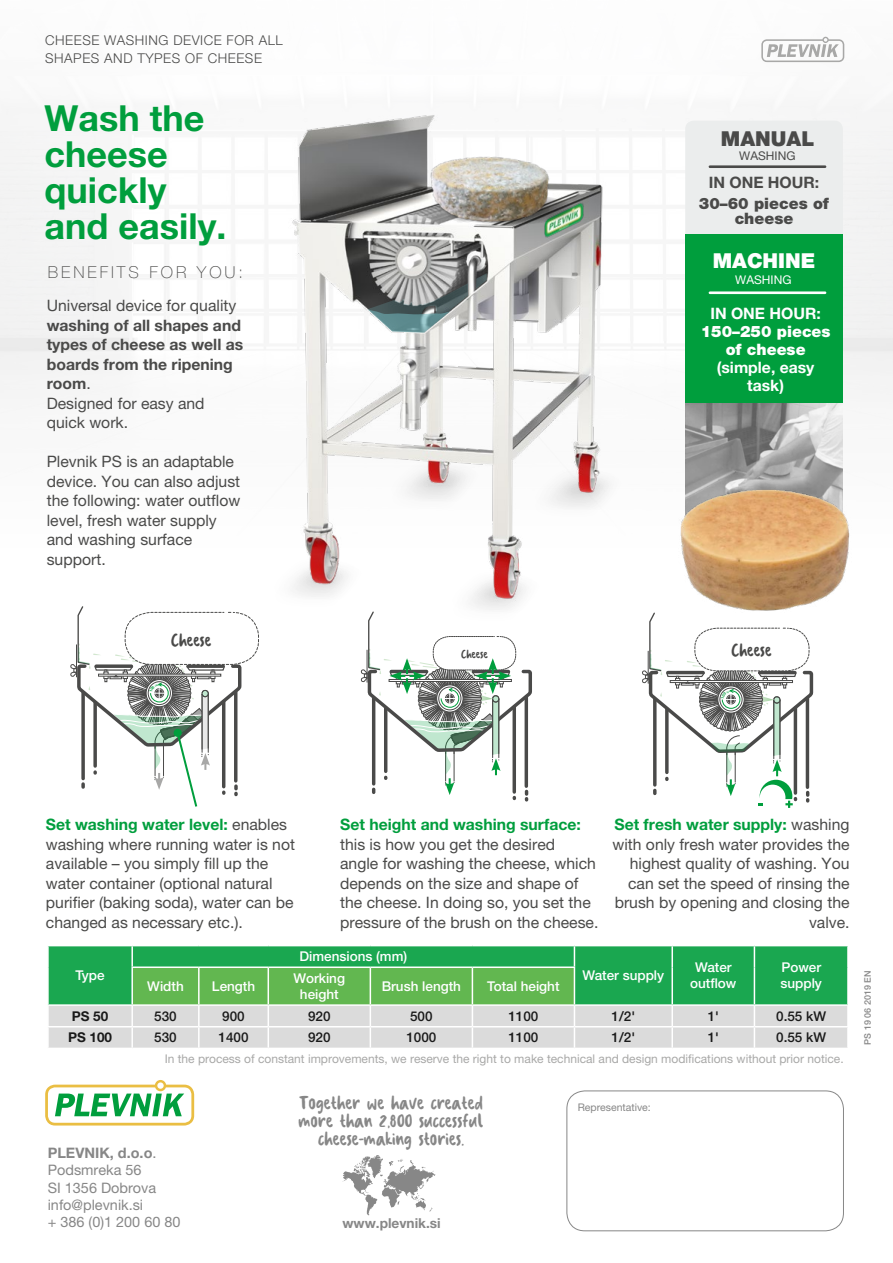
<style>
.page{position:relative;width:893px;height:1263px;background:#fff}
.page>*{position:absolute;margin:0;border:0;box-sizing:border-box;transform-origin:0 0}
.t1{font:700 36px/36px "Helvetica Neue LT Pro";color:#009e3d}
.t2{font:900 20.55px "Helvetica Neue LT Pro";color:#fff}
.t3{font:900 20.55px "Helvetica Neue LT Pro";color:#4a4a49}
.t4{font:19.5px/18.1px "Sookie";color:#878787;text-align:center}
.t5{font:18.15px "Sookie";color:#4a4a49}
.t6{font:100 16.5px "Helvetica Neue LT Pro";letter-spacing:.18em;color:#4a4a49}
.t7{font:15.75px/19.5px "Helvetica Neue LT Pro";color:#4a4a49}
.t8{font:700 15.75px/19.5px "Helvetica Neue LT Pro";color:#4a4a49}
.t9{font:700 15.75px "Helvetica Neue LT Pro";color:#009e3d}
.t10{font:700 15.75px/18px "Helvetica Neue LT Pro";color:#fff;text-align:center}
.t11{font:900 15.75px/18px "Helvetica Neue LT Pro";color:#fff;text-align:center}
.t12{font:900 15.75px/15px "Helvetica Neue LT Pro";color:#4a4a49;text-align:center}
.t13{font:14.4px/17.4px "Helvetica Neue LT Pro";color:#878787}
.t14{font:700 13.65px "Helvetica Neue LT Pro";color:#878787}
.t15{font:500 13.5px/16.2px "Helvetica Neue LT Pro";color:#fff;text-align:center}
.t16{font:500 13.5px "Helvetica Neue LT Pro";color:#000}
.t17{font:300 13.5px/18px "Helvetica Neue LT Pro";letter-spacing:.04em;color:#4a4a49}
.t18{font:700 13.5px "Helvetica Neue LT Pro";color:#000}
.t19{font:12px "Helvetica Neue LT Pro";color:#a8a8a7}
.t20{font:12px "Helvetica Neue LT Pro";color:#4a4a49}
.t21{font:12px "Helvetica Neue LT Pro";color:#fff}
.t22{font:12px "Sookie";color:#4a4a49}
.t23{font:10.5px "Helvetica Neue LT Pro";color:#878787}
.t24{font:500 9px "Helvetica Neue LT Pro";color:#878787}
.s1{font-weight:400}
.s2{font-weight:700;color:#009e3d}
.s3{font-weight:700}
</style>
<div class="page">
<hr style="left:130px;top:131px;width:599px;height:3px;background:#c6c6c6">
<hr style="left:130px;top:170px;width:599px;height:3px;background:#c6c6c6">
<hr style="left:130px;top:205px;width:599px;height:3px;background:#c6c6c6">
<hr style="left:130px;top:239px;width:599px;height:4px;background:#f6f6f6">
<hr style="left:130px;top:274px;width:599px;height:3px;background:#c6c6c6">
<hr style="left:130px;top:309px;width:599px;height:3px;background:#c6c6c6">
<hr style="left:130px;top:343px;width:599px;height:4px;background:#f6f6f6">
<svg style="left:164px;top:130px;width:8px;height:219px"></svg>
<svg style="left:197px;top:131px;width:8px;height:218px"></svg>
<svg style="left:230px;top:131px;width:8px;height:218px"></svg>
<svg style="left:263px;top:131px;width:8px;height:218px"></svg>
<svg style="left:627px;top:125px;width:8px;height:218px"></svg>
<svg style="left:660px;top:125px;width:8px;height:218px"></svg>
<div style="left:126px;top:130px;width:8px;height:219px;background:#f6f6f6"></div>
<svg style="left:761px;top:37px;width:83px;height:25px"></svg>
<svg style="left:342px;top:1155px;width:93px;height:60px"></svg>
<svg style="left:45px;top:1080px;width:149px;height:45px"></svg>
<div style="left:567px;top:1091px;width:277px;height:140px;border:1px solid #878787;border-radius:18px"></div>
<img style="left:685px;top:402px;width:158px;height:85px">
<div style="left:685px;top:121px;width:158px;height:113px;background:#ebeded"></div>
<div style="left:685px;top:234px;width:158px;height:168px;background:#009e3d"></div>
<hr style="left:710px;top:165px;width:115px;height:3px;background:#4a4a49">
<hr style="left:710px;top:291px;width:115px;height:3px;background:#fff">
<img style="left:678px;top:487px;width:173px;height:124px">
<svg style="left:48px;top:946px;width:800px;height:102px;background:#82c492"></svg>
<hr style="left:847px;top:1027px;width:2px;height:21px;background:#fff">
<svg style="left:360px;top:607px;width:172px;height:193px"></svg>
<img style="left:278px;top:103px;width:336px;height:504px">
<svg style="left:363px;top:127px;width:225px;height:222px"></svg>
<img style="left:416px;top:141px;width:137px;height:94px">
<svg style="left:70px;top:606px;width:189px;height:201px"></svg>
<svg style="left:642px;top:612px;width:172px;height:196px"></svg>
<p class="t17" style="left:45px;top:31px;width:239px">CHEESE WASHING DEVICE FOR ALL<br>SHAPES AND TYPES OF CHEESE</p>
<h1 class="t1" style="left:45px;top:100px;width:183px">Wash the cheese quickly and easily.</h1>
<p class="t6" style="left:48px;top:263px;width:197px">BENEFITS FOR YOU:</p>
<p class="t7" style="left:47px;top:296px;width:191px">Universal device for quality</p>
<p class="t8" style="left:47px;top:315px;width:198px">washing of all shapes and types of cheese as well as boards from the ripening room<span class="s1">.<br>Designed for easy and quick work.</span></p>
<p class="t7" style="left:47px;top:452px;width:195px">Plevnik PS is an adaptable device. You can also adjust the following: water outflow level, fresh water supply and washing surface support.</p>
<p class="t5" style="left:171px;top:630px;width:42px">Cheese</p>
<p class="t22" style="left:461px;top:647px;width:28px">Cheese</p>
<h2 class="t3" style="left:721px;top:127px;width:95px">MANUAL</h2>
<p class="t20" style="left:739px;top:149px;width:58px">WASHING</p>
<p class="t8" style="left:709px;top:172px;width:112px">IN ONE HOUR:</p>
<p class="t12" style="left:699px;top:195px;width:132px">30–60 pieces of cheese</p>
<h2 class="t2" style="left:713px;top:248px;width:104px">MACHINE</h2>
<p class="t21" style="left:735px;top:272px;width:58px">WASHING</p>
<p class="t10" style="left:710px;top:304px;width:112px">IN ONE HOUR:</p>
<p class="t11" style="left:701px;top:323px;width:131px">150–250 pieces of cheese</p>
<p class="t10" style="left:717px;top:358px;width:99px">(simple, easy task)</p>
<p class="t5" style="left:732px;top:640px;width:42px">Cheese</p>
<p class="t7" style="left:46px;top:814px;width:251px"><span class="s2">Set washing water level:</span> enables washing where running water is not available – you simply fill up the water container (optional natural purifier (baking soda), water can be changed as necessary etc.).</p>
<p class="t9" style="left:340px;top:815px;width:242px">Set height and washing surface:</p>
<p class="t7" style="left:340px;top:834px;width:260px">this is how you get the desired<br>angle for washing the cheese, which depends on the size and shape of the cheese. In doing so, you set the pressure of the brush on the cheese.</p>
<p class="t7" style="left:612px;top:814px;width:239px;text-align:right"><span class="s2">Set fresh water supply:</span> washing with only fresh water provides the highest quality of washing. You can set the speed of rinsing the brush by opening and closing the valve.</p>
<p class="t15" style="left:75px;top:967px;width:31px">Type</p>
<p class="t15" style="left:147px;top:978px;width:38px">Width</p>
<p class="t15" style="left:212px;top:978px;width:45px">Length</p>
<p class="t15" style="left:299px;top:948px;width:109px">Dimensions (mm)</p>
<p class="t15" style="left:582px;top:967px;width:83px">Water supply</p>
<p class="t15" style="left:690px;top:959px;width:48px">Water outflow</p>
<p class="t15" style="left:781px;top:959px;width:41px">Power</p>
<p class="t15" style="left:294px;top:970px;width:53px">Working</p>
<p class="t15" style="left:780px;top:975px;width:43px">supply</p>
<p class="t15" style="left:300px;top:986px;width:40px">height</p>
<p class="t15" style="left:382px;top:978px;width:81px">Brush length</p>
<p class="t15" style="left:487px;top:978px;width:74px">Total height</p>
<p class="t18" style="left:72px;top:1007px;width:38px">PS 50</p>
<p class="t16" style="left:154px;top:1008px;width:24px">530</p>
<p class="t16" style="left:222px;top:1008px;width:24px">900</p>
<p class="t16" style="left:308px;top:1008px;width:24px">920</p>
<p class="t16" style="left:410px;top:1008px;width:24px">500</p>
<p class="t16" style="left:508px;top:1008px;width:32px">1100</p>
<p class="t16" style="left:612px;top:1008px;width:25px">1/2'</p>
<p class="t16" style="left:708px;top:1008px;width:13px">1'</p>
<p class="t16" style="left:776px;top:1008px;width:52px">0.55 kW</p>
<p class="t18" style="left:68px;top:1029px;width:46px">PS 100</p>
<p class="t16" style="left:154px;top:1029px;width:24px">530</p>
<p class="t16" style="left:219px;top:1029px;width:32px">1400</p>
<p class="t16" style="left:308px;top:1029px;width:24px">920</p>
<p class="t16" style="left:406px;top:1029px;width:32px">1000</p>
<p class="t16" style="left:508px;top:1029px;width:32px">1100</p>
<p class="t16" style="left:612px;top:1029px;width:25px">1/2'</p>
<p class="t16" style="left:708px;top:1029px;width:13px">1'</p>
<p class="t16" style="left:776px;top:1029px;width:52px">0.55 kW</p>
<p class="t19" style="left:165px;top:1052px;width:681px">In the process of constant improvements, we reserve the right to make technical and design modifications without prior notice.</p>
<p class="t13" style="left:48px;top:1144px;width:134px"><span class="s3">PLEVNIK, d.o.o</span>.<br>Podsmreka 56<br>SI 1356 Dobrova info@plevnik.si<br>+ 386 (0)1 200 60 80</p>
<p class="t4" style="left:299px;top:1093px;width:186px">Together we have created more than 2,800 successful cheese-making stories.</p>
<p class="t14" style="left:342px;top:1214px;width:100px">www.plevnik.si</p>
<p class="t23" style="left:578px;top:1101px;width:75px">Representative:</p>
<p class="t24" style="left:862px;top:1044px;width:76px;rotate:-90deg">PS 19 06 2019 EN</p>
</div>
